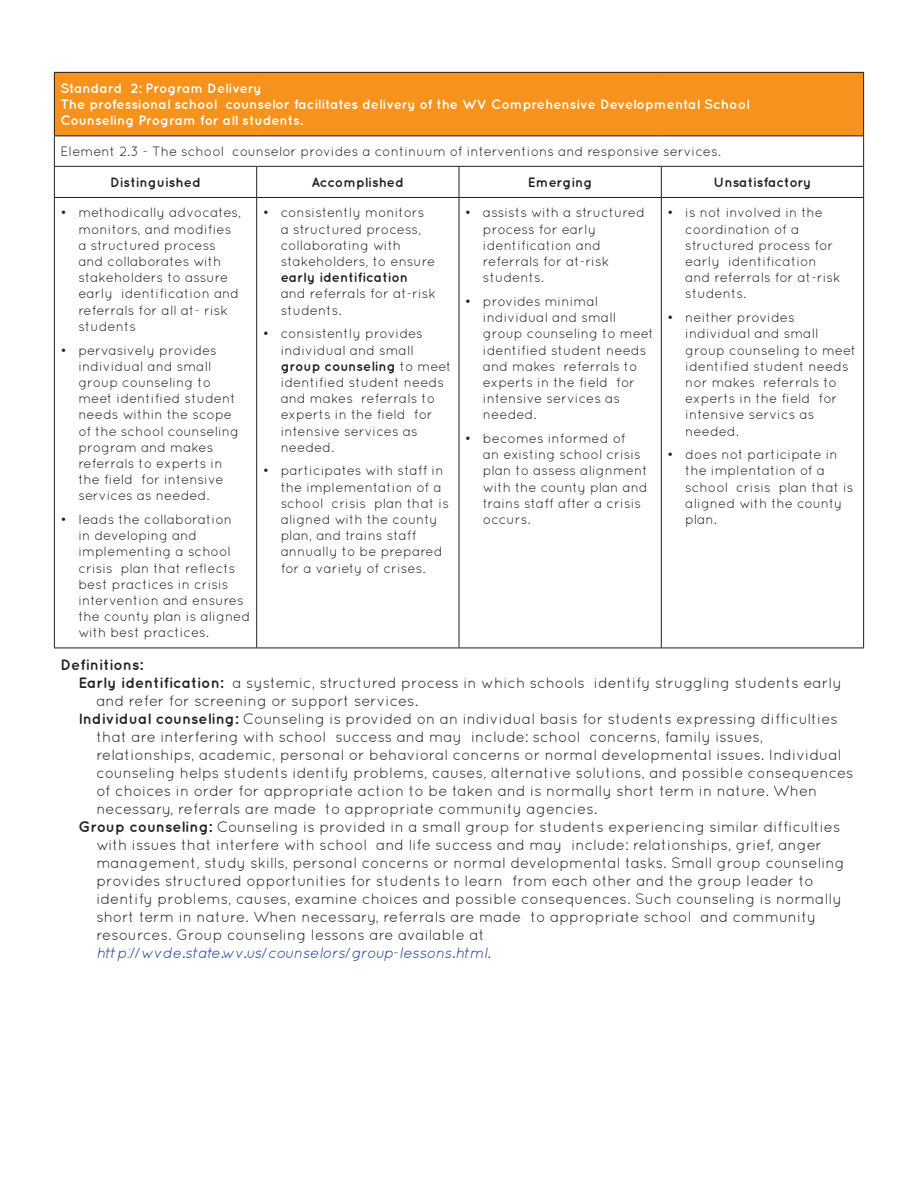
<style>
.page{position:relative;width:918px;height:1188px;background:#fff}
.page>*{position:absolute;margin:0;border:0;box-sizing:border-box;transform-origin:0 0}
.t1{font:15px "Quicksand";color:#231f20}
.t2{font:italic 15px "Quicksand";letter-spacing:-.01em;color:#1b3f94}
.t3{font:700 15px "Quicksand";color:#231f20}
.t4{font:13.5px/16.2px "Quicksand";color:#231f20}
.t5{font:700 13.5px/16.2px "Quicksand";color:#fff}
.t6{font:700 13.5px "Quicksand";color:#231f20}
.s1{font-weight:700}
.s2{font-style:normal;color:#231f20}
</style>
<div class="page">
<div style="left:54px;top:72px;width:810px;height:64px;background:#f7931d"></div>
<hr style="left:54px;top:72px;width:203px;height:1px;background:#231f20">
<hr style="left:54px;top:73px;width:1px;height:63px;background:#231f20">
<hr style="left:257px;top:72px;width:202px;height:1px;background:#231f20">
<hr style="left:459px;top:72px;width:202px;height:1px;background:#231f20">
<hr style="left:661px;top:72px;width:203px;height:1px;background:#231f20">
<hr style="left:863px;top:73px;width:1px;height:63px;background:#231f20">
<hr style="left:54px;top:136px;width:203px;height:1px;background:#231f20">
<hr style="left:54px;top:136px;width:1px;height:30px;background:#231f20">
<hr style="left:257px;top:136px;width:202px;height:1px;background:#231f20">
<hr style="left:459px;top:136px;width:202px;height:1px;background:#231f20">
<hr style="left:661px;top:136px;width:203px;height:1px;background:#231f20">
<hr style="left:863px;top:136px;width:1px;height:30px;background:#231f20">
<hr style="left:54px;top:166px;width:203px;height:1px;background:#231f20">
<hr style="left:54px;top:167px;width:1px;height:30px;background:#231f20">
<hr style="left:257px;top:166px;width:202px;height:1px;background:#231f20">
<hr style="left:256px;top:167px;width:1px;height:30px;background:#231f20">
<hr style="left:459px;top:166px;width:202px;height:1px;background:#231f20">
<hr style="left:459px;top:167px;width:1px;height:30px;background:#231f20">
<hr style="left:661px;top:166px;width:203px;height:1px;background:#231f20">
<hr style="left:661px;top:167px;width:1px;height:30px;background:#231f20">
<hr style="left:863px;top:167px;width:1px;height:30px;background:#231f20">
<hr style="left:54px;top:197px;width:203px;height:1px;background:#231f20">
<hr style="left:54px;top:198px;width:1px;height:450px;background:#231f20">
<hr style="left:257px;top:197px;width:202px;height:1px;background:#231f20">
<hr style="left:256px;top:198px;width:1px;height:450px;background:#231f20">
<hr style="left:459px;top:197px;width:202px;height:1px;background:#231f20">
<hr style="left:459px;top:198px;width:1px;height:450px;background:#231f20">
<hr style="left:661px;top:197px;width:203px;height:1px;background:#231f20">
<hr style="left:661px;top:198px;width:1px;height:450px;background:#231f20">
<hr style="left:863px;top:198px;width:1px;height:450px;background:#231f20">
<hr style="left:54px;top:648px;width:203px;height:1px;background:#231f20">
<hr style="left:257px;top:648px;width:202px;height:1px;background:#231f20">
<hr style="left:459px;top:648px;width:202px;height:1px;background:#231f20">
<hr style="left:661px;top:648px;width:203px;height:1px;background:#231f20">
<p class="t5" style="left:60px;top:80px;width:691px">Standard 2: Program Delivery<br>The professional school counselor facilitates delivery of the WV Comprehensive Developmental School<br>Counseling Program for all students.</p>
<p class="t4" style="left:60px;top:143px;width:662px">Element 2.3 - The school counselor provides a continuum of interventions and responsive services.</p>
<p class="t6" style="left:110px;top:174px;width:92px">Distinguished</p>
<p class="t6" style="left:312px;top:174px;width:94px">Accomplished</p>
<p class="t6" style="left:528px;top:174px;width:66px">Emerging</p>
<p class="t6" style="left:713px;top:174px;width:100px">Unsatisfactory</p>
<p class="t4" style="left:78px;top:204px;width:164px;text-indent:-18px">• methodically advocates, monitors, and modifies a structured process and collaborates with stakeholders to assure early identification and referrals for all at- risk students</p>
<p class="t4" style="left:78px;top:342px;width:162px;text-indent:-18px">• pervasively provides individual and small group counseling to meet identified student needs within the scope of the school counseling program and makes referrals to experts in the field for intensive services as needed.</p>
<p class="t4" style="left:78px;top:511px;width:174px;text-indent:-18px">• leads the collaboration<br>in developing and implementing a school crisis plan that reflects best practices in crisis intervention and ensures the county plan is aligned with best practices.</p>
<p class="t4" style="left:281px;top:205px;width:156px;text-indent:-18px">• consistently monitors a structured process, collaborating with stakeholders, to ensure</p>
<p class="t6" style="left:281px;top:269px;width:129px">early identification</p>
<p class="t4" style="left:281px;top:286px;width:157px">and referrals for at-risk students.</p>
<p class="t4" style="left:281px;top:325px;width:172px;text-indent:-18px">• consistently provides individual and small <span class="s1">group counseling</span> to meet identified student needs and makes referrals to experts in the field for intensive services as needed.</p>
<p class="t4" style="left:281px;top:463px;width:170px;text-indent:-18px">• participates with staff in the implementation of a school crisis plan that is aligned with the county plan, and trains staff annually to be prepared for a variety of crises.</p>
<p class="t4" style="left:483px;top:205px;width:163px;text-indent:-18px">• assists with a structured process for early identification and referrals for at-risk students.</p>
<p class="t4" style="left:483px;top:293px;width:172px;text-indent:-18px">• provides minimal individual and small group counseling to meet identified student needs and makes referrals to experts in the field for intensive services as needed.</p>
<p class="t4" style="left:483px;top:430px;width:166px;text-indent:-18px">• becomes informed of<br>an existing school crisis plan to assess alignment with the county plan and trains staff after a crisis occurs.</p>
<p class="t4" style="left:685px;top:205px;width:157px;text-indent:-18px">• is not involved in the coordination of a structured process for early identification and referrals for at-risk students.</p>
<p class="t4" style="left:685px;top:309px;width:172px;text-indent:-18px">• neither provides individual and small group counseling to meet identified student needs nor makes referrals to experts in the field for intensive servics as needed.</p>
<p class="t4" style="left:685px;top:446px;width:170px;text-indent:-18px">• does not participate in the implentation of a school crisis plan that is aligned with the county plan.</p>
<p class="t3" style="left:60px;top:655px;width:84px">Definitions:</p>
<p class="t1" style="left:78px;top:674px;width:765px"><span class="s1">Early identification:</span> a systemic, structured process in which schools identify struggling students early</p>
<p class="t1" style="left:96px;top:692px;width:323px">and refer for screening or support services.</p>
<p class="t1" style="left:78px;top:710px;width:761px"><span class="s1">Individual counseling:</span> Counseling is provided on an individual basis for students expressing difficulties</p>
<p class="t1" style="left:96px;top:728px;width:669px">that are interfering with school success and may include: school concerns, family issues,</p>
<p class="t1" style="left:96px;top:746px;width:747px">relationships, academic, personal or behavioral concerns or normal developmental issues. Individual</p>
<p class="t1" style="left:96px;top:764px;width:759px">counseling helps students identify problems, causes, alternative solutions, and possible consequences</p>
<p class="t1" style="left:96px;top:782px;width:722px">of choices in order for appropriate action to be taken and is normally short term in nature. When</p>
<p class="t1" style="left:96px;top:800px;width:502px">necessary, referrals are made to appropriate community agencies.</p>
<p class="t1" style="left:78px;top:818px;width:764px"><span class="s1">Group counseling:</span> Counseling is provided in a small group for students experiencing similar difficulties</p>
<p class="t1" style="left:96px;top:836px;width:727px">with issues that interfere with school and life success and may include: relationships, grief, anger</p>
<p class="t1" style="left:96px;top:854px;width:750px">management, study skills, personal concerns or normal developmental tasks. Small group counseling</p>
<p class="t1" style="left:96px;top:872px;width:719px">provides structured opportunities for students to learn from each other and the group leader to</p>
<p class="t1" style="left:96px;top:890px;width:747px">identify problems, causes, examine choices and possible consequences. Such counseling is normally</p>
<p class="t1" style="left:96px;top:908px;width:721px">short term in nature. When necessary, referrals are made to appropriate school and community</p>
<p class="t1" style="left:96px;top:926px;width:390px">resources. Group counseling lessons are available at</p>
<p class="t2" style="left:96px;top:944px;width:396px">http://wvde.state.wv.us/counselors/group-lessons.html<span class="s2">.</span></p>
</div>
